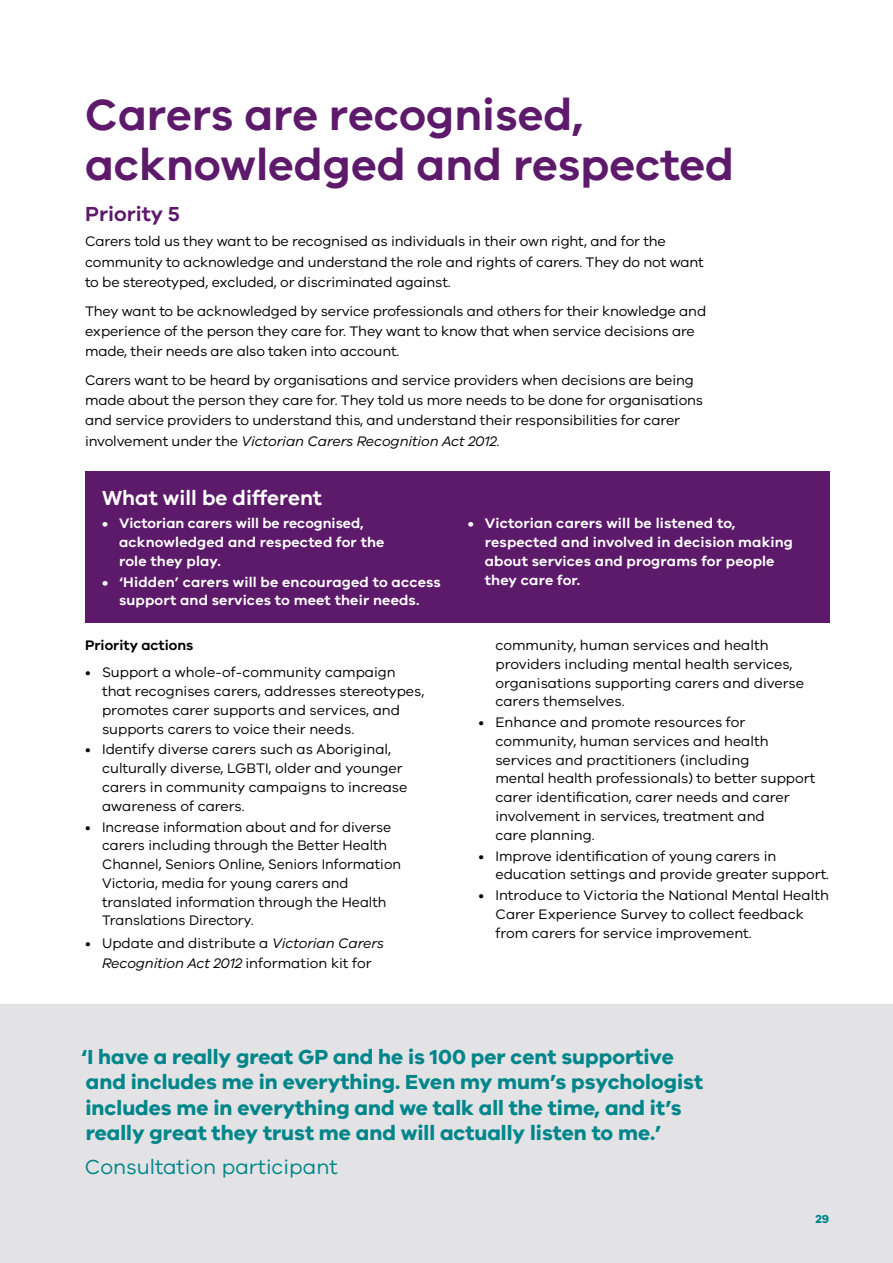
<style>
.page{position:relative;width:893px;height:1263px;background:#fff}
.page>*{position:absolute;margin:0;border:0;box-sizing:border-box;transform-origin:0 0}
.t1{font:600 45px/49.5px "VIC";color:#5d196a}
.t2{font:700 21px/25.5px "VIC";color:#00868a}
.t3{font:21px "VIC";color:#00868a}
.t4{font:600 21px "VIC";color:#fff}
.t5{font:600 21px "VIC";color:#5d196a}
.t6{font:14.25px/18.8px "VIC";color:#000}
.t7{font:600 14.25px/18.8px "VIC";letter-spacing:.01em;color:#fff}
.t8{font:600 14.25px "VIC";color:#000}
.t9{font:700 12px "VIC";color:#00868a}
.s1{font-style:italic}
</style>
<div class="page">
<div style="left:0;top:1004px;width:893px;height:259px;background:#e3e3e6"></div>
<div style="left:85px;top:472px;width:744px;height:151px;background:#5d196a"></div>
<h1 class="t1" style="left:85px;top:89px;width:651px">Carers are recognised, acknowledged and respected</h1>
<h2 class="t5" style="left:85px;top:201px;width:96px">Priority 5</h2>
<p class="t6" style="left:85px;top:231px;width:620px;line-height:20.2px">Carers told us they want to be recognised as individuals in their own right, and for the community to acknowledge and understand the role and rights of carers. They do not want to be stereotyped, excluded, or discriminated against.</p>
<p class="t6" style="left:85px;top:300px;width:623px;line-height:20.2px">They want to be acknowledged by service professionals and others for their knowledge and experience of the person they care for. They want to know that when service decisions are made, their needs are also taken into account.</p>
<p class="t6" style="left:85px;top:369px;width:620px;line-height:20.2px">Carers want to be heard by organisations and service providers when decisions are being made about the person they care for. They told us more needs to be done for organisations and service providers to understand this, and understand their responsibilities for carer involvement under the <span class="s1">Victorian Carers Recognition Act 2012.</span></p>
<h2 class="t4" style="left:102px;top:486px;width:221px">What will be different</h2>
<p class="t7" style="left:119px;top:514px;width:267px;text-indent:-17px">• Victorian carers will be recognised, acknowledged and respected for the role they play.</p>
<p class="t7" style="left:102px;top:572px;width:340px;text-align:center">• ‘Hidden’ carers will be encouraged to access support and services to meet their needs.</p>
<p class="t8" style="left:85px;top:637px;width:110px">Priority actions</p>
<p class="t6" style="left:102px;top:663px;width:324px;text-indent:-17px">• Support a whole-of-community campaign that recognises carers, addresses stereotypes, promotes carer supports and services, and supports carers to voice their needs.</p>
<p class="t6" style="left:102px;top:740px;width:307px;text-indent:-17px">• Identify diverse carers such as Aboriginal, culturally diverse, LGBTI, older and younger carers in community campaigns to increase awareness of carers.</p>
<p class="t6" style="left:102px;top:817px;width:300px;text-indent:-17px">• Increase information about and for diverse carers including through the Better Health Channel, Seniors Online, Seniors Information Victoria, media for young carers and translated information through the Health Translations Directory.</p>
<p class="t6" style="left:85px;top:932px;width:300px;line-height:20.2px;text-align:center">• Update and distribute a <span class="s1">Victorian Carers<br>Recognition Act 2012</span> information kit for</p>
<p class="t7" style="left:485px;top:514px;width:310px;text-indent:-17px">• Victorian carers will be listened to, respected and involved in decision making about services and programs for people they care for.</p>
<p class="t6" style="left:495px;top:635px;width:310px">community, human services and health providers including mental health services, organisations supporting carers and diverse carers themselves.</p>
<p class="t6" style="left:495px;top:713px;width:322px;text-indent:-17px">• Enhance and promote resources for community, human services and health services and practitioners (including<br>mental health professionals) to better support carer identification, carer needs and carer involvement in services, treatment and<br>care planning.</p>
<p class="t6" style="left:495px;top:846px;width:335px;text-indent:-17px">• Improve identification of young carers in education settings and provide greater support.</p>
<p class="t6" style="left:495px;top:886px;width:335px;text-indent:-17px">• Introduce to Victoria the National Mental Health<br>Carer Experience Survey to collect feedback from carers for service improvement.</p>
<h2 class="t2" style="left:81px;top:1043px;width:623px">‘I have a really great GP and he is 100 per cent supportive and includes me in everything. Even my mum’s psychologist includes me in everything and we talk all the time, and it’s really great they trust me and will actually listen to me.’</h2>
<h2 class="t3" style="left:85px;top:1154px;width:254px">Consultation participant</h2>
<p class="t9" style="left:815px;top:1211px;width:15px">29</p>
</div>
